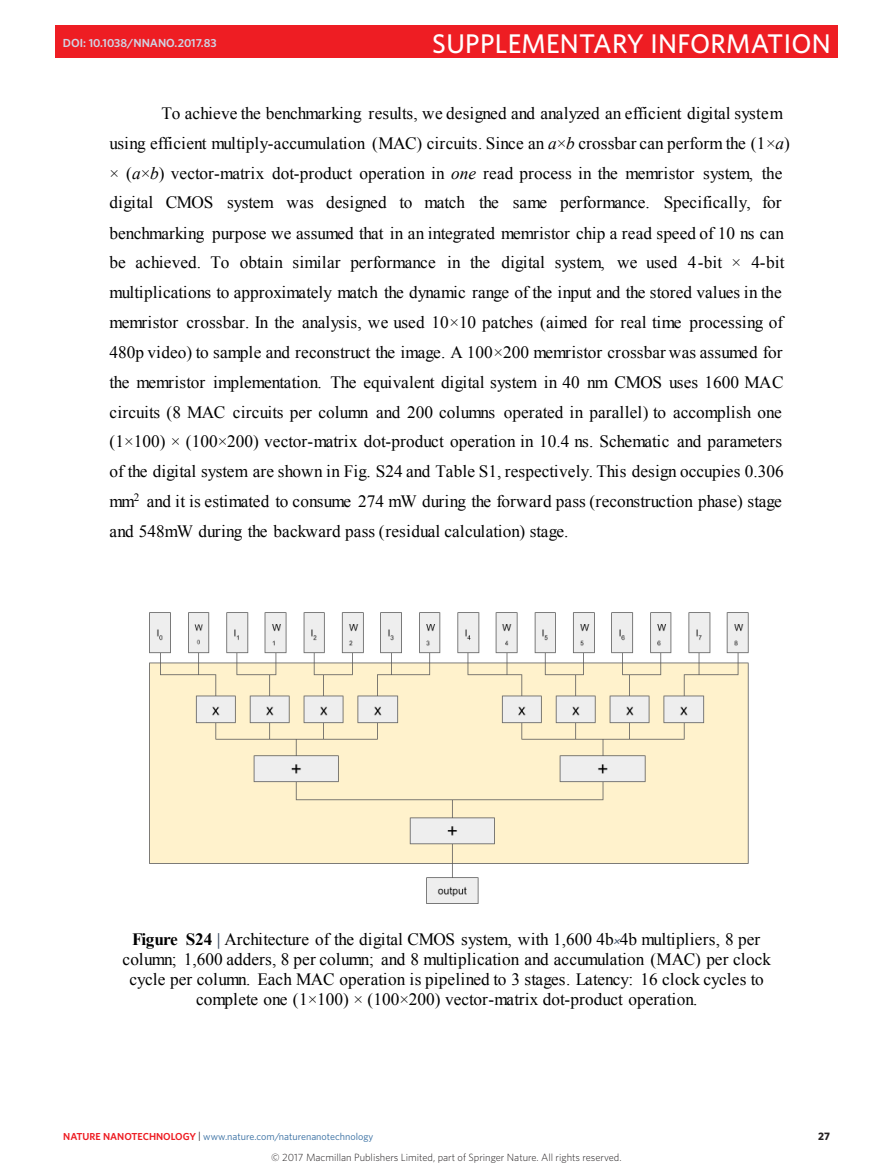
<style>
.page{position:relative;width:893px;height:1174px;background:#fff}
.page>*{position:absolute;margin:0;border:0;box-sizing:border-box;transform-origin:0 0}
.t1{font:500 27px "Whitney";letter-spacing:.01em;color:#fff}
.t2{font:17.25px/29.8px "Times New Roman";letter-spacing:.005em;color:#000}
.t3{font:600 11.7px "Whitney";color:#cfd4e4}
.t4{font:700 10.8px "Whitney";color:#231f20}
.t5{font:300 10.5px "Whitney";color:#231f20}
.t6{font:10.2px "Whitney";color:#316a9f}
.s1{font-style:italic}
.s2{font-weight:700}
.s3{font-weight:700;color:#44546a}
.s4{font-family:"Calibri";font-style:italic;font-size:12.9px;color:#44546a}
.s5{font-weight:600;color:#ee1d23}
.s6{color:#231f20}
</style>
<div class="page">
<img style="left:149px;top:612px;width:600px;height:292px">
<div style="left:56px;top:25px;width:782px;height:33px;background:#ee1d23"></div>
<p class="t3" style="left:63px;top:35px;width:155px">DOI: 10.1038/NNANO.2017.83</p>
<h1 class="t1" style="left:432px;top:25px;width:400px">SUPPLEMENTARY INFORMATION</h1>
<p class="t2" style="left:110px;top:98px;width:682px;text-indent:52px">To achieve the benchmarking results, we designed and analyzed an efficient digital system using efficient multiply-accumulation (MAC) circuits. Since an <span class="s1">a</span>×<span class="s1">b</span> crossbar can perform the (1×<span class="s1">a</span>) × (<span class="s1">a</span>×<span class="s1">b</span>) vector-matrix dot-product operation in <span class="s1">one</span> read process in the memristor system, the digital CMOS system was designed to match the same performance. Specifically, for benchmarking purpose we assumed that in an integrated memristor chip a read speed of 10 ns can be achieved. To obtain similar performance in the digital system, we used 4-bit × 4-bit multiplications to approximately match the dynamic range of the input and the stored values in the memristor crossbar. In the analysis, we used 10×10 patches (aimed for real time processing of 480p video) to sample and reconstruct the image. A 100×200 memristor crossbar was assumed for the memristor implementation. The equivalent digital system in 40 nm CMOS uses 1600 MAC circuits (8 MAC circuits per column and 200 columns operated in parallel) to accomplish one (1×100) × (100×200) vector-matrix dot-product operation in 10.4 ns. Schematic and parameters of the digital system are shown in Fig. S24 and Table S1, respectively. This design occupies 0.306 mm<sup>2</sup> and it is estimated to consume 274 mW during the forward pass (reconstruction phase) stage and 548mW during the backward pass (residual calculation) stage.</p>
<p class="t2" style="left:123px;top:929px;width:650px;line-height:20px;text-align:center"><span class="s2">Figure S24</span> <span class="s3">|</span> Architecture of the digital CMOS system, with 1,600 4b<span class="s4">×</span>4b multipliers, 8 per column; 1,600 adders, 8 per column; and 8 multiplication and accumulation (MAC) per clock cycle per column. Each MAC operation is pipelined to 3 stages. Latency: 16 clock cycles to complete one (1×100) × (100×200) vector-matrix dot-product operation.</p>
<p class="t6" style="left:63px;top:1129px;width:312px"><span class="s5">NATURE NANOTECHNOLOGY</span> <span class="s6">|</span> www.nature.com/naturenanotechnology</p>
<p class="t4" style="left:818px;top:1128px;width:13px">27</p>
<p class="t5" style="left:271px;top:1150px;width:352px">© 2017 Macmillan Publishers Limited, part of Springer Nature. All rights reserved.</p>
</div>
